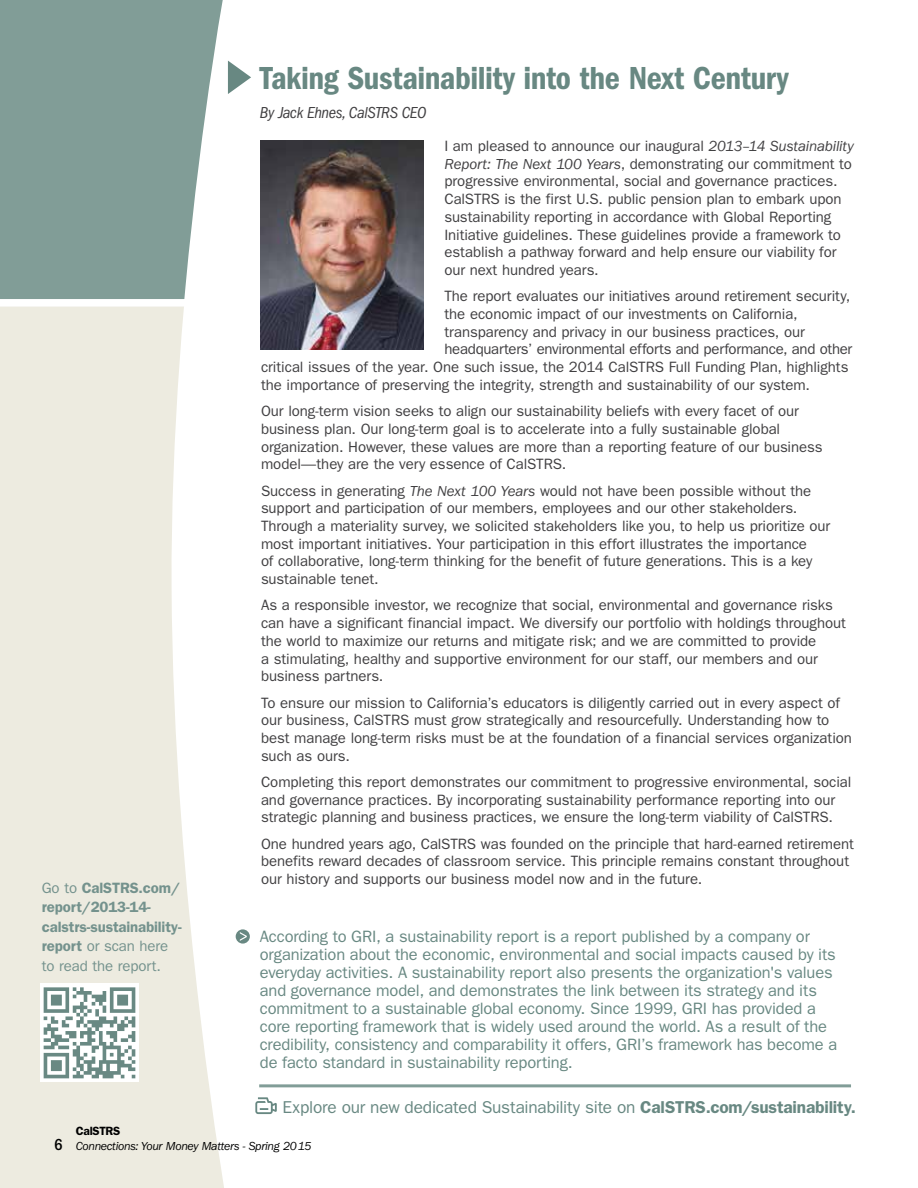
<style>
.page{position:relative;width:918px;height:1188px;background:#fff}
.page>*{position:absolute;margin:0;border:0;box-sizing:border-box;transform-origin:0 0}
.t1{font:33px "ITC Franklin Gothic Std Dm Cd";letter-spacing:-.015em;color:#688882}
.t2{font:17.25px "ITC Franklin Gothic Std";letter-spacing:-.01em;color:#688882}
.t3{font:16.5px/18px "ITC Franklin Gothic Std";letter-spacing:-.01em;color:#688882}
.t4{font:italic condensed 16.5px "ITC Franklin Gothic Std";letter-spacing:-.02em;color:#414042}
.t5{font:500 condensed 16.5px "ITC Franklin Gothic Std";color:#000}
.t6{font:15px/17.7px "ITC Franklin Gothic Std";letter-spacing:-.005em;color:#414042}
.t7{font:600 15px/19.5px "ITC Franklin Gothic Std";letter-spacing:-.01em;color:#74928d}
.t8{font:italic 12px "ITC Franklin Gothic Std";letter-spacing:-.025em;color:#000}
.t9{font:600 12px "ITC Franklin Gothic Std";color:#000}
.s1{font-weight:400}
.s2{font-style:italic}
.s3{font-weight:600}
</style>
<div class="page">
<svg style="left:0;top:310px;width:238px;height:878px"></svg>
<svg style="left:0;top:0;width:229px;height:310px;background:#93aba6"></svg>
<img style="left:260px;top:141px;width:163px;height:208px">
<svg style="left:228px;top:61px;width:23px;height:33px"></svg>
<img style="left:41px;top:984px;width:97px;height:97px">
<div style="left:236px;top:929px;width:14px;height:15px;background:#688882;border-radius:50%"></div>
<svg style="left:240px;top:932px;width:7px;height:9px"></svg>
<svg style="left:255px;top:1097px;width:22px;height:17px"></svg>
<hr style="left:259px;top:1084px;width:592px;height:3px;background:#819d97">
<p class="t7" style="left:42px;top:878px;width:141px"><span class="s1">Go to</span> CalSTRS.com/ report/2013-14- calstrs-sustainability&shy;report <span class="s1">or scan here to read the report.</span></p>
<h1 class="t1" style="left:260px;top:59px;width:530px">Taking Sustainability into the Next Century</h1>
<p class="t4" style="left:260px;top:103px;width:168px">By Jack Ehnes, CalSTRS CEO</p>
<p class="t6" style="left:444px;top:137px;width:411px">I am pleased to announce our inaugural <span class="s2">2013–14 Sustainability Report: The Next 100 Years</span>, demonstrating our commitment to progressive environmental, social and governance practices.<br>CalSTRS is the first U.S. public pension plan to embark upon sustainability reporting in accordance with Global Reporting Initiative guidelines. These guidelines provide a framework to establish a pathway forward and help ensure our viability for our next hundred years.</p>
<p class="t6" style="left:444px;top:287px;width:407px">The report evaluates our initiatives around retirement security,</p>
<p class="t6" style="left:444px;top:305px;width:355px">the economic impact of our investments on California,</p>
<p class="t6" style="left:444px;top:323px;width:362px">transparency and privacy in our business practices, our</p>
<p class="t6" style="left:444px;top:341px;width:409px">headquarters’ environmental efforts and performance, and other</p>
<p class="t6" style="left:261px;top:358px;width:589px">critical issues of the year. One such issue, the 2014 CalSTRS Full Funding Plan, highlights</p>
<p class="t6" style="left:261px;top:376px;width:551px">the importance of preserving the integrity, strength and sustainability of our system.</p>
<p class="t6" style="left:261px;top:402px;width:563px">Our long-term vision seeks to align our sustainability beliefs with every facet of our business plan. Our long-term goal is to accelerate into a fully sustainable global organization. However, these values are more than a reporting feature of our business model—they are the very essence of CalSTRS.</p>
<p class="t6" style="left:261px;top:482px;width:571px">Success in generating <span class="s2">The Next 100 Years</span> would not have been possible without the support and participation of our members, employees and our other stakeholders.<br>Through a materiality survey, we solicited stakeholders like you, to help us prioritize our most important initiatives. Your participation in this effort illustrates the importance<br>of collaborative, long-term thinking for the benefit of future generations. This is a key sustainable tenet.</p>
<p class="t6" style="left:261px;top:597px;width:586px">As a responsible investor, we recognize that social, environmental and governance risks can have a significant financial impact. We diversify our portfolio with holdings throughout the world to maximize our returns and mitigate risk; and we are committed to provide<br>a stimulating, healthy and supportive environment for our staff, our members and our business partners.</p>
<p class="t6" style="left:261px;top:694px;width:592px">To ensure our mission to California’s educators is diligently carried out in every aspect of our business, CalSTRS must grow strategically and resourcefully. Understanding how to best manage long-term risks must be at the foundation of a financial services organization such as ours.</p>
<p class="t6" style="left:261px;top:773px;width:592px">Completing this report demonstrates our commitment to progressive environmental, social and governance practices. By incorporating sustainability performance reporting into our strategic planning and business practices, we ensure the long-term viability of CalSTRS.</p>
<p class="t6" style="left:261px;top:835px;width:594px">One hundred years ago, CalSTRS was founded on the principle that hard-earned retirement benefits reward decades of classroom service. This principle remains constant throughout our history and supports our business model now and in the future.</p>
<p class="t3" style="left:260px;top:927px;width:579px">According to GRI, a sustainability report is a report published by a company or organization about the economic, environmental and social impacts caused by its everyday activities. A sustainability report also presents the organization's values and governance model, and demonstrates the link between its strategy and its commitment to a sustainable global economy. Since 1999, GRI has provided a core reporting framework that is widely used around the world. As a result of the credibility, consistency and comparability it offers, GRI’s framework has become a de facto standard in sustainability reporting.</p>
<p class="t2" style="left:283px;top:1097px;width:575px">Explore our new dedicated Sustainability site on <span class="s3">CalSTRS.com/sustainability.</span></p>
<p class="t5" style="left:54px;top:1136px;width:10px">6</p>
<p class="t9" style="left:76px;top:1124px;width:46px">CalSTRS</p>
<p class="t8" style="left:76px;top:1140px;width:237px">Connections: Your Money Matters - Spring 2015</p>
</div>
